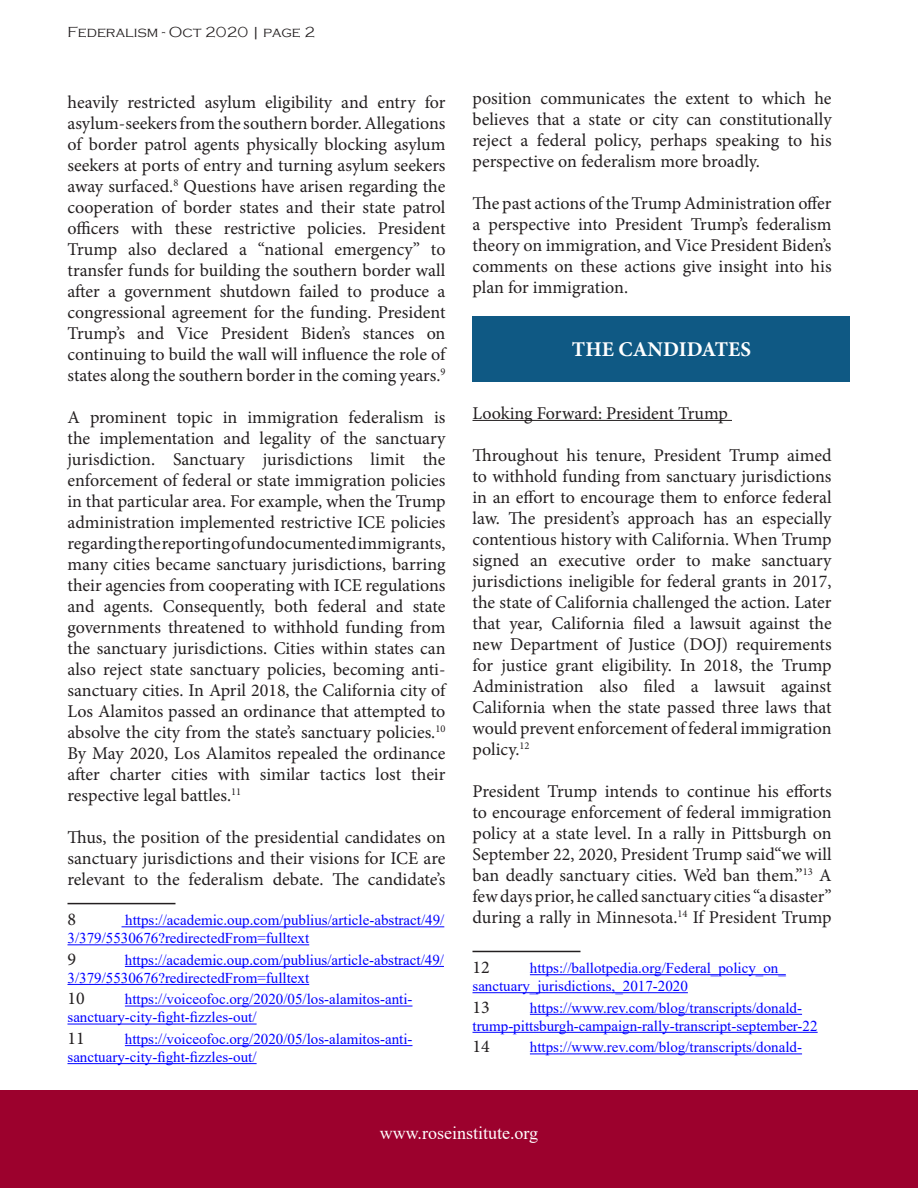
<style>
.page{position:relative;width:918px;height:1188px;background:#fff}
.page>*{position:absolute;margin:0;border:0;box-sizing:border-box;transform-origin:0 0}
.t1{font:700 21px "Minion Pro";color:#fff}
.t2{font:18px/21px "Minion Pro";color:#231f20;text-align:justify}
.t3{font:18px "Times New Roman";color:#fff}
.t4{font:15px/18px "Times New Roman";color:#00f}
.t5{font:300 15px "Copperplate Gothic";color:#231f20}
</style>
<div class="page">
<div style="left:0;top:1091px;width:918px;height:97px;background:#9c012d"></div>
<hr style="left:68px;top:903px;width:108px;height:1px;background:#231f20">
<hr style="left:122px;top:926px;width:322px;height:1px;background:#00f">
<hr style="left:68px;top:944px;width:241px;height:1px;background:#00f">
<hr style="left:125px;top:966px;width:319px;height:1px;background:#00f">
<hr style="left:68px;top:984px;width:241px;height:1px;background:#00f">
<hr style="left:125px;top:1006px;width:287px;height:1px;background:#00f">
<hr style="left:68px;top:1024px;width:189px;height:1px;background:#00f">
<hr style="left:125px;top:1045px;width:287px;height:1px;background:#00f">
<hr style="left:68px;top:1063px;width:189px;height:1px;background:#00f">
<hr style="left:472px;top:420px;width:260px;height:1px;background:#231f20">
<hr style="left:472px;top:951px;width:108px;height:1px;background:#231f20">
<hr style="left:530px;top:974px;width:256px;height:1px;background:#00f">
<hr style="left:472px;top:992px;width:216px;height:1px;background:#00f">
<hr style="left:530px;top:1014px;width:272px;height:1px;background:#00f">
<hr style="left:472px;top:1032px;width:346px;height:1px;background:#00f">
<hr style="left:530px;top:1054px;width:272px;height:1px;background:#00f">
<div style="left:472px;top:316px;width:378px;height:66px;background:#0f5984"></div>
<p class="t5" style="left:68px;top:23px;width:249px">Federalism - Oct 2020 | page 2</p>
<p class="t2" style="left:68px;top:92px;width:380px">heavily restricted asylum eligibility and entry for asylum-seekers from the southern border. Allegations of border patrol agents physically blocking asylum seekers at ports of entry and turning asylum seekers away surfaced.<sup>8</sup> Questions have arisen regarding the cooperation of border states and their state patrol officers with these restrictive policies. President Trump also declared a “national emergency” to transfer funds for building the southern border wall after a government shutdown failed to produce a congressional agreement for the funding. President Trump’s and Vice President Biden’s stances on continuing to build the wall will influence the role of states along the southern border in the coming years.<sup>9</sup></p>
<p class="t2" style="left:68px;top:407px;width:380px">A prominent topic in immigration federalism is the implementation and legality of the sanctuary jurisdiction. Sanctuary jurisdictions limit the enforcement of federal or state immigration policies in that particular area. For example, when the Trump administration implemented restrictive ICE policies regarding the reporting of undocumented immigrants, many cities became sanctuary jurisdictions, barring their agencies from cooperating with ICE regulations and agents. Consequently, both federal and state governments threatened to withhold funding from the sanctuary jurisdictions. Cities within states can also reject state sanctuary policies, becoming anti&shy;sanctuary cities. In April 2018, the California city of Los Alamitos passed an ordinance that attempted to absolve the city from the state’s sanctuary policies.<sup>10<br></sup>By May 2020, Los Alamitos repealed the ordinance after charter cities with similar tactics lost their respective legal battles.<sup>11</sup></p>
<p class="t2" style="left:68px;top:827px;width:380px">Thus, the position of the presidential candidates on sanctuary jurisdictions and their visions for ICE are relevant to the federalism debate. The candidate’s</p>
<p class="t2" style="left:68px;top:909px;width:10px">8</p>
<p class="t4" style="left:68px;top:911px;width:378px;text-indent:58px">https://academic.oup.com/publius/article-abstract/49/<br>3/379/5530676?redirectedFrom=fulltext</p>
<p class="t2" style="left:68px;top:949px;width:10px">9</p>
<p class="t4" style="left:68px;top:950px;width:378px;text-indent:57px">https://academic.oup.com/publius/article-abstract/49/<br>3/379/5530676?redirectedFrom=fulltext</p>
<p class="t2" style="left:68px;top:988px;width:19px">10</p>
<p class="t4" style="left:68px;top:990px;width:347px;text-indent:57px">https://voiceofoc.org/2020/05/los-alamitos-anti&shy;sanctuary-city-fight-fizzles-out/</p>
<p class="t2" style="left:68px;top:1028px;width:19px">11</p>
<p class="t4" style="left:68px;top:1030px;width:347px;text-indent:57px">https://voiceofoc.org/2020/05/los-alamitos-anti&shy;sanctuary-city-fight-fizzles-out/</p>
<p class="t2" style="left:472px;top:87px;width:361px">position communicates the extent to which he believes that a state or city can constitutionally reject a federal policy, perhaps speaking to his perspective on federalism more broadly.</p>
<p class="t2" style="left:472px;top:192px;width:361px">The past actions of the Trump Administration offer a perspective into President Trump’s federalism theory on immigration, and Vice President Biden’s comments on these actions give insight into his plan for immigration.</p>
<p class="t1" style="left:572px;top:335px;width:181px">THE CANDIDATES</p>
<p class="t2" style="left:472px;top:402px;width:257px">Looking Forward: President Trump</p>
<p class="t2" style="left:472px;top:444px;width:361px">Throughout his tenure, President Trump aimed to withhold funding from sanctuary jurisdictions in an effort to encourage them to enforce federal law. The president’s approach has an especially contentious history with California. When Trump signed an executive order to make sanctuary jurisdictions ineligible for federal grants in 2017, the state of California challenged the action. Later that year, California filed a lawsuit against the new Department of Justice (DOJ) requirements for justice grant eligibility. In 2018, the Trump Administration also filed a lawsuit against California when the state passed three laws that would prevent enforcement of federal immigration policy.<sup>12</sup></p>
<p class="t2" style="left:472px;top:780px;width:361px">President Trump intends to continue his efforts to encourage enforcement of federal immigration policy at a state level. In a rally in Pittsburgh on September 22, 2020, President Trump said“we will ban deadly sanctuary cities. We’d ban them.”<sup>13</sup> A few days prior, he called sanctuary cities “a disaster” during a rally in Minnesota.<sup>14</sup> If President Trump</p>
<p class="t2" style="left:472px;top:957px;width:19px">12</p>
<p class="t4" style="left:472px;top:959px;width:315px;text-indent:57px">https://ballotpedia.org/Federal_policy_on_ sanctuary_jurisdictions,_2017-2020</p>
<p class="t2" style="left:472px;top:997px;width:19px">13</p>
<p class="t4" style="left:472px;top:998px;width:347px;text-indent:57px">https://www.rev.com/blog/transcripts/donald&shy;trump-pittsburgh-campaign-rally-transcript-september-22</p>
<p class="t2" style="left:472px;top:1036px;width:19px">14</p>
<p class="t4" style="left:530px;top:1038px;width:274px">https://www.rev.com/blog/transcripts/donald-</p>
<p class="t3" style="left:380px;top:1120px;width:160px">www.roseinstitute.org</p>
</div>
